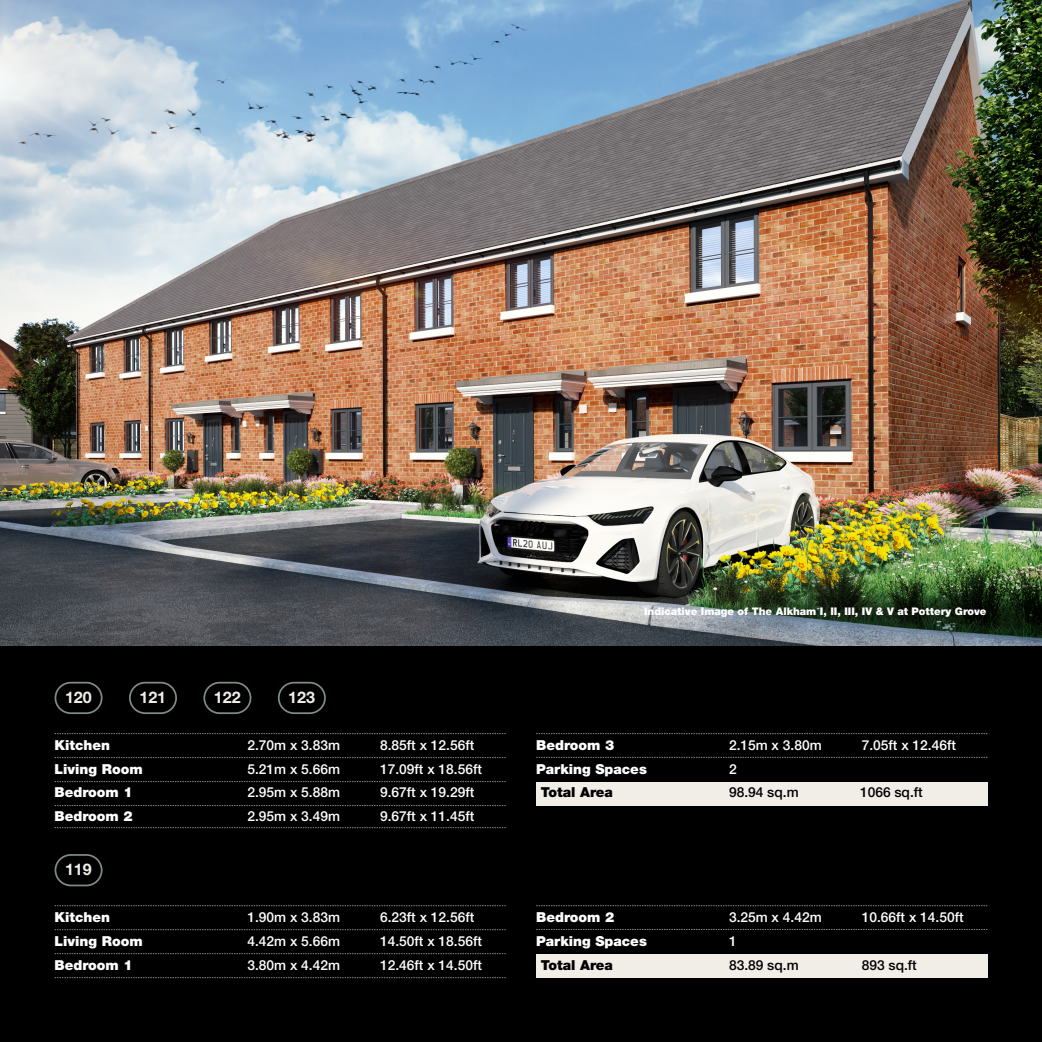
<style>
.page{position:relative;width:1042px;height:1042px;background:#fff}
.page>*{position:absolute;margin:0;border:0;box-sizing:border-box;transform-origin:0 0}
.t1{font:700 16.1px "Helvetica Neue LT Std";color:#f1ede7}
.t2{font:500 13.83px "Helvetica Neue LT Std";color:#fff}
.t3{font:900 13.83px "Helvetica Neue LT Std";color:#fff}
.t4{font:500 13.83px "Helvetica Neue LT Std";color:#000001}
.t5{font:900 13.83px "Helvetica Neue LT Std";color:#000001}
.t6{font:900 10.5px "Helvetica Neue LT Std";color:#fff}
</style>
<div class="page">
<div style="left:0;top:637px;width:1042px;height:405px;background:#000001"></div>
<img style="left:0;top:0;width:1042px;height:645px">
<div style="left:536px;top:954px;width:451px;height:24px;background:#f1ede7"></div>
<svg style="left:55px;top:977px;width:451px;height:1px"></svg>
<svg style="left:55px;top:953px;width:451px;height:1px"></svg>
<svg style="left:55px;top:929px;width:451px;height:1px"></svg>
<svg style="left:55px;top:905px;width:451px;height:1px"></svg>
<svg style="left:536px;top:929px;width:451px;height:1px"></svg>
<svg style="left:536px;top:905px;width:451px;height:1px"></svg>
<div style="left:536px;top:781px;width:451px;height:24px;background:#f1ede7"></div>
<svg style="left:55px;top:805px;width:451px;height:1px"></svg>
<svg style="left:55px;top:827px;width:451px;height:1px"></svg>
<svg style="left:55px;top:781px;width:451px;height:1px"></svg>
<svg style="left:55px;top:757px;width:451px;height:1px"></svg>
<svg style="left:55px;top:733px;width:451px;height:1px"></svg>
<svg style="left:536px;top:757px;width:451px;height:1px"></svg>
<svg style="left:536px;top:733px;width:451px;height:1px"></svg>
<div style="left:55px;top:854px;width:48px;height:32px;border:2px solid #808c82;border-radius:15px"></div>
<div style="left:55px;top:682px;width:48px;height:32px;border:2px solid #808c82;border-radius:15px"></div>
<div style="left:129px;top:682px;width:48px;height:32px;border:2px solid #808c82;border-radius:15px"></div>
<div style="left:203px;top:682px;width:48px;height:32px;border:2px solid #808c82;border-radius:15px"></div>
<div style="left:278px;top:682px;width:48px;height:32px;border:2px solid #808c82;border-radius:15px"></div>
<p class="t1" style="left:65px;top:687px;width:28px">120</p>
<p class="t1" style="left:139px;top:687px;width:28px">121</p>
<p class="t1" style="left:214px;top:687px;width:28px">122</p>
<p class="t1" style="left:288px;top:687px;width:28px">123</p>
<p class="t3" style="left:55px;top:737px;width:57px">Kitchen</p>
<p class="t2" style="left:247px;top:737px;width:94px">2.70m x 3.83m</p>
<p class="t2" style="left:380px;top:737px;width:96px">8.85ft x 12.56ft</p>
<p class="t3" style="left:55px;top:760px;width:90px">Living Room</p>
<p class="t2" style="left:247px;top:760px;width:94px">5.21m x 5.66m</p>
<p class="t2" style="left:380px;top:760px;width:103px">17.09ft x 18.56ft</p>
<p class="t3" style="left:55px;top:784px;width:80px">Bedroom 1</p>
<p class="t2" style="left:247px;top:784px;width:94px">2.95m x 5.88m</p>
<p class="t2" style="left:380px;top:784px;width:96px">9.67ft x 19.29ft</p>
<p class="t3" style="left:55px;top:808px;width:80px">Bedroom 2</p>
<p class="t2" style="left:247px;top:808px;width:94px">2.95m x 3.49m</p>
<p class="t2" style="left:380px;top:808px;width:96px">9.67ft x 11.45ft</p>
<p class="t1" style="left:65px;top:859px;width:28px">119</p>
<p class="t3" style="left:55px;top:909px;width:57px">Kitchen</p>
<p class="t2" style="left:247px;top:909px;width:94px">1.90m x 3.83m</p>
<p class="t2" style="left:380px;top:909px;width:96px">6.23ft x 12.56ft</p>
<p class="t3" style="left:55px;top:932px;width:90px">Living Room</p>
<p class="t2" style="left:247px;top:932px;width:94px">4.42m x 5.66m</p>
<p class="t2" style="left:380px;top:932px;width:103px">14.50ft x 18.56ft</p>
<p class="t3" style="left:55px;top:956px;width:80px">Bedroom 1</p>
<p class="t2" style="left:247px;top:956px;width:94px">3.80m x 4.42m</p>
<p class="t2" style="left:380px;top:956px;width:103px">12.46ft x 14.50ft</p>
<p class="t6" style="left:644px;top:604px;width:344px">Indicative Image of The Alkham I, II, III, IV &amp; V at Pottery Grove</p>
<p class="t3" style="left:536px;top:737px;width:80px">Bedroom 3</p>
<p class="t2" style="left:729px;top:737px;width:94px">2.15m x 3.80m</p>
<p class="t2" style="left:862px;top:737px;width:96px">7.05ft x 12.46ft</p>
<p class="t3" style="left:536px;top:760px;width:112px">Parking Spaces</p>
<p class="t2" style="left:729px;top:760px;width:9px">2</p>
<p class="t5" style="left:541px;top:784px;width:74px">Total Area</p>
<p class="t4" style="left:729px;top:784px;width:71px">98.94 sq.m</p>
<p class="t4" style="left:860px;top:784px;width:64px">1066 sq.ft</p>
<p class="t3" style="left:536px;top:909px;width:80px">Bedroom 2</p>
<p class="t2" style="left:729px;top:909px;width:94px">3.25m x 4.42m</p>
<p class="t2" style="left:862px;top:909px;width:103px">10.66ft x 14.50ft</p>
<p class="t3" style="left:536px;top:932px;width:112px">Parking Spaces</p>
<p class="t2" style="left:729px;top:932px;width:9px">1</p>
<p class="t5" style="left:541px;top:956px;width:74px">Total Area</p>
<p class="t4" style="left:729px;top:956px;width:71px">83.89 sq.m</p>
<p class="t4" style="left:862px;top:956px;width:57px">893 sq.ft</p>
</div>
